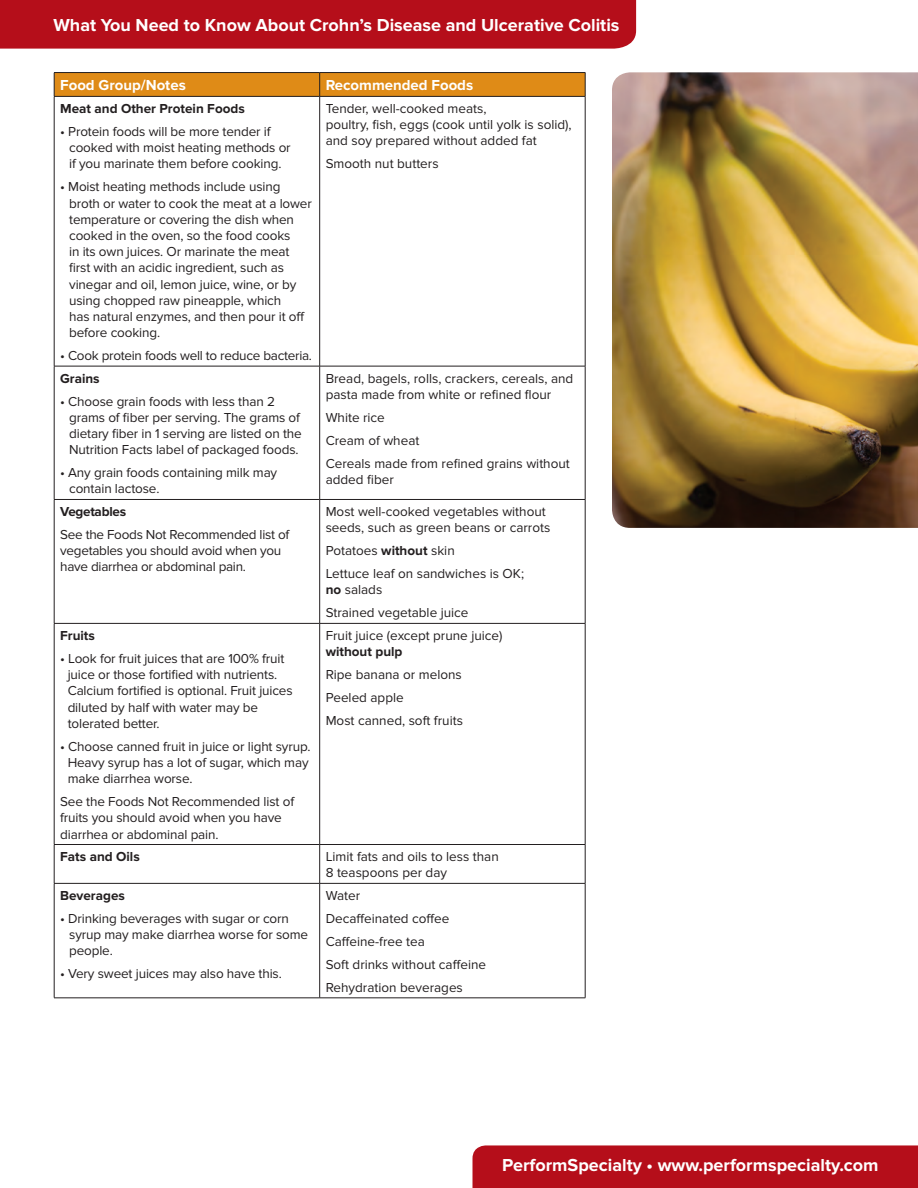
<style>
.page{position:relative;width:918px;height:1188px;background:#fff}
.page>*{position:absolute;margin:0;border:0;box-sizing:border-box;transform-origin:0 0}
.t1{font:700 18px "Proxima Nova";color:#fff}
.t2{font:700 15px "Proxima Nova";color:#fff}
.t3{font:13.5px/16.2px "Proxima Nova";letter-spacing:-.01em;color:#231f20}
.t4{font:700 13.5px "Proxima Nova";color:#231f20}
.t5{font:700 13.5px "Proxima Nova";letter-spacing:-.02em;color:#231f20}
.s1{font-weight:700}
</style>
<div class="page">
<hr style="left:54px;top:72px;width:266px;height:1px;background:#231f20">
<hr style="left:320px;top:72px;width:265px;height:1px;background:#231f20">
<svg style="left:54px;top:73px;width:532px;height:23px;background:#dc8917"></svg>
<hr style="left:54px;top:96px;width:266px;height:1px;background:#231f20">
<hr style="left:320px;top:96px;width:265px;height:1px;background:#231f20">
<hr style="left:54px;top:97px;width:1px;height:269px;background:#231f20">
<hr style="left:319px;top:97px;width:1px;height:269px;background:#231f20">
<hr style="left:585px;top:97px;width:1px;height:269px;background:#231f20">
<hr style="left:54px;top:366px;width:266px;height:1px;background:#231f20">
<hr style="left:54px;top:366px;width:1px;height:133px;background:#231f20">
<hr style="left:320px;top:366px;width:265px;height:1px;background:#231f20">
<hr style="left:319px;top:366px;width:1px;height:133px;background:#231f20">
<hr style="left:585px;top:366px;width:1px;height:133px;background:#231f20">
<hr style="left:54px;top:499px;width:266px;height:1px;background:#231f20">
<hr style="left:54px;top:500px;width:1px;height:123px;background:#231f20">
<hr style="left:320px;top:499px;width:265px;height:1px;background:#231f20">
<hr style="left:319px;top:500px;width:1px;height:123px;background:#231f20">
<hr style="left:585px;top:500px;width:1px;height:123px;background:#231f20">
<hr style="left:54px;top:623px;width:266px;height:1px;background:#231f20">
<hr style="left:54px;top:624px;width:1px;height:220px;background:#231f20">
<hr style="left:320px;top:623px;width:265px;height:1px;background:#231f20">
<hr style="left:319px;top:624px;width:1px;height:220px;background:#231f20">
<hr style="left:585px;top:624px;width:1px;height:220px;background:#231f20">
<hr style="left:54px;top:844px;width:266px;height:1px;background:#231f20">
<hr style="left:54px;top:845px;width:1px;height:38px;background:#231f20">
<hr style="left:320px;top:844px;width:265px;height:1px;background:#231f20">
<hr style="left:319px;top:845px;width:1px;height:38px;background:#231f20">
<hr style="left:585px;top:845px;width:1px;height:38px;background:#231f20">
<hr style="left:54px;top:883px;width:266px;height:1px;background:#231f20">
<hr style="left:54px;top:884px;width:1px;height:114px;background:#231f20">
<hr style="left:320px;top:883px;width:265px;height:1px;background:#231f20">
<hr style="left:319px;top:884px;width:1px;height:114px;background:#231f20">
<hr style="left:585px;top:884px;width:1px;height:114px;background:#231f20">
<hr style="left:54px;top:998px;width:266px;height:1px;background:#231f20">
<hr style="left:320px;top:998px;width:265px;height:1px;background:#231f20">
<img style="left:612px;top:72px;width:306px;height:456px">
<div style="left:472px;top:1145px;width:446px;height:43px;background:#b50e1a"></div>
<div style="left:0;top:0;width:636px;height:49px;background:#b50e1a"></div>
<h1 class="t1" style="left:53px;top:15px;width:568px">What You Need to Know About Crohn’s Disease and Ulcerative Colitis</h1>
<p class="t2" style="left:60px;top:77px;width:127px">Food Group/Notes</p>
<p class="t2" style="left:326px;top:77px;width:149px">Recommended Foods</p>
<p class="t4" style="left:60px;top:101px;width:186px">Meat and Other Protein Foods</p>
<p class="t3" style="left:69px;top:124px;width:223px;text-indent:-9px">• Protein foods will be more tender if cooked with moist heating methods or if you marinate them before cooking.</p>
<p class="t3" style="left:69px;top:179px;width:244px;text-indent:-9px">• Moist heating methods include using broth or water to cook the meat at a lower temperature or covering the dish when cooked in the oven, so the food cooks<br>in its own juices. Or marinate the meat first with an acidic ingredient, such as vinegar and oil, lemon juice, wine, or by using chopped raw pineapple, which<br>has natural enzymes, and then pour it off before cooking.</p>
<p class="t3" style="left:60px;top:348px;width:253px">• Cook protein foods well to reduce bacteria.</p>
<p class="t3" style="left:326px;top:101px;width:248px">Tender, well-cooked meats,<br>poultry, fish, eggs (cook until yolk is solid), and soy prepared without added fat</p>
<p class="t3" style="left:326px;top:156px;width:114px">Smooth nut butters</p>
<p class="t4" style="left:60px;top:371px;width:41px">Grains</p>
<p class="t3" style="left:69px;top:393px;width:234px;text-indent:-9px">• Choose grain foods with less than 2 grams of fiber per serving. The grams of dietary fiber in 1 serving are listed on the Nutrition Facts label of packaged foods.</p>
<p class="t3" style="left:69px;top:465px;width:210px;text-indent:-9px">• Any grain foods containing milk may contain lactose.</p>
<p class="t5" style="left:60px;top:504px;width:67px">Vegetables</p>
<p class="t3" style="left:60px;top:527px;width:231px">See the Foods Not Recommended list of vegetables you should avoid when you have diarrhea or abdominal pain.</p>
<p class="t4" style="left:60px;top:628px;width:36px">Fruits</p>
<p class="t3" style="left:68px;top:651px;width:227px;text-indent:-8px">• Look for fruit juices that are 100% fruit juice or those fortified with nutrients.<br>Calcium fortified is optional. Fruit juices diluted by half with water may be tolerated better.</p>
<p class="t3" style="left:68px;top:738px;width:244px;text-indent:-8px">• Choose canned fruit in juice or light syrup.<br>Heavy syrup has a lot of sugar, which may make diarrhea worse.</p>
<p class="t3" style="left:60px;top:794px;width:235px">See the Foods Not Recommended list of fruits you should avoid when you have diarrhea or abdominal pain.</p>
<p class="t3" style="left:326px;top:370px;width:249px">Bread, bagels, rolls, crackers, cereals, and pasta made from white or refined flour</p>
<p class="t3" style="left:326px;top:406px;width:246px;line-height:23px">White rice<br>Cream of wheat<br>Cereals made from refined grains without</p>
<p class="t3" style="left:326px;top:472px;width:70px">added fiber</p>
<p class="t3" style="left:326px;top:504px;width:226px">Most well-cooked vegetables without seeds, such as green beans or carrots</p>
<p class="t3" style="left:326px;top:540px;width:200px;line-height:23px">Potatoes <span class="s1">without</span> skin<br>Lettuce leaf on sandwiches is OK;</p>
<p class="t3" style="left:326px;top:579px;width:144px;line-height:23px"><span class="s1">no</span> salads<br>Strained vegetable juice</p>
<p class="t3" style="left:326px;top:628px;width:178px">Fruit juice (except prune juice)</p>
<p class="t4" style="left:326px;top:644px;width:78px">without pulp</p>
<p class="t3" style="left:326px;top:663px;width:139px;line-height:23px">Ripe banana or melons<br>Peeled apple<br>Most canned, soft fruits</p>
<p class="t4" style="left:60px;top:849px;width:81px">Fats and Oils</p>
<p class="t3" style="left:326px;top:849px;width:175px">Limit fats and oils to less than<br>8 teaspoons per day</p>
<p class="t4" style="left:60px;top:888px;width:66px">Beverages</p>
<p class="t3" style="left:69px;top:911px;width:241px;text-indent:-9px">• Drinking beverages with sugar or corn syrup may make diarrhea worse for some people.</p>
<p class="t3" style="left:60px;top:966px;width:223px">• Very sweet juices may also have this.</p>
<p class="t3" style="left:326px;top:884px;width:162px;line-height:23px">Water<br>Decaffeinated coffee<br>Caffeine-free tea<br>Soft drinks without caffeine<br>Rehydration beverages</p>
<h1 class="t1" style="left:502px;top:1154px;width:378px">PerformSpecialty • www.performspecialty.com</h1>
</div>
